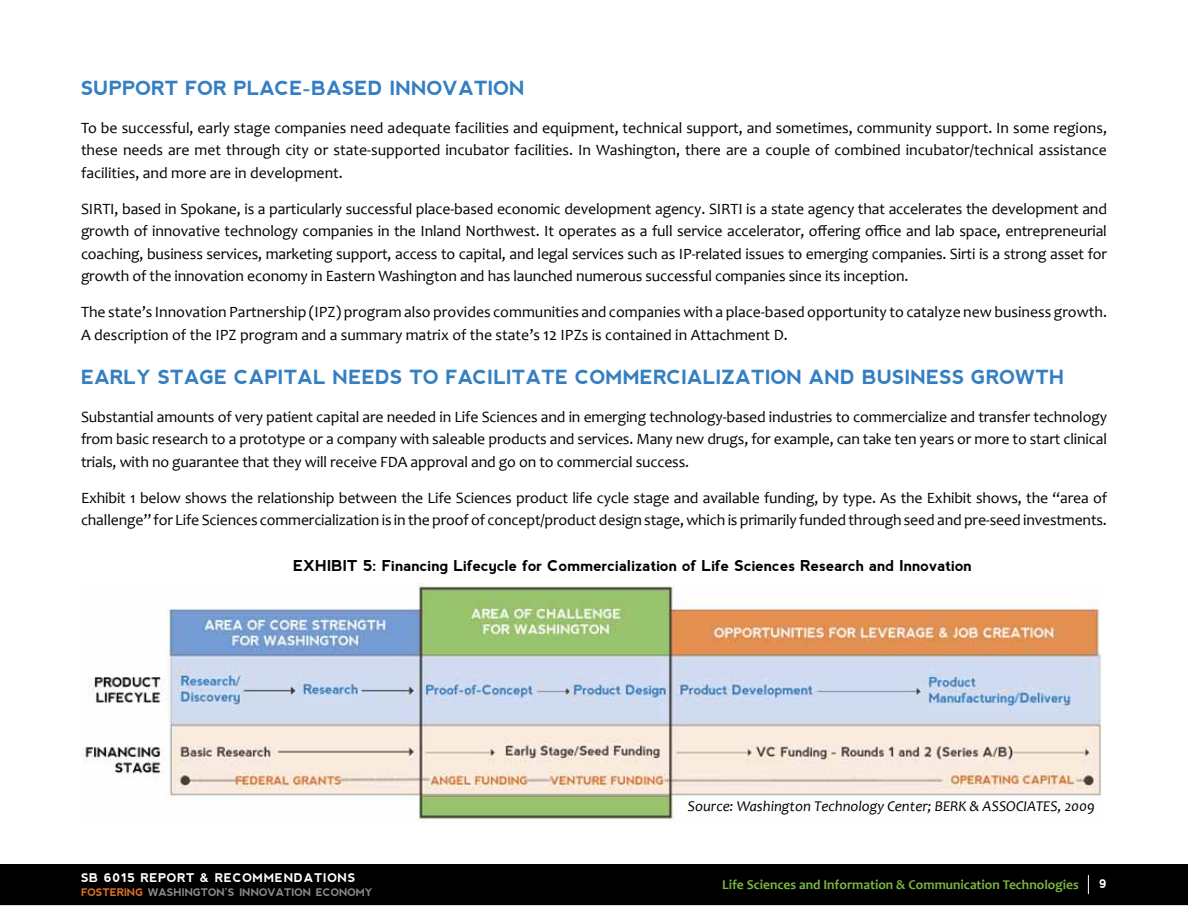
<style>
.page{position:relative;width:1188px;height:918px;background:#fff}
.page>*{position:absolute;margin:0;border:0;box-sizing:border-box;transform-origin:0 0}
.t1{font:700 19.5px "nevis";color:#347fc2}
.t2{font:15.75px/22.5px "Candara";letter-spacing:-.01em;color:#000;text-align:justify}
.t3{font:700 15px "nevis";color:#000}
.t4{font:italic 15px "Candara";color:#000}
.t5{font:700 13.5px "Candara";color:#78b543}
.t6{font:700 12px "nevis";letter-spacing:.05em;color:#fff}
.t7{font:700 10.5px "nevis";letter-spacing:-.01em;color:#8f8985}
.s1{font-size:17.25px}
.s2{color:#dc7027}
</style>
<div class="page">
<div style="left:1px;top:865px;width:1186px;height:39px;background:#000"></div>
<div style="left:0;top:864px;width:1188px;height:41px;border:2px solid #000"></div>
<svg style="left:1088px;top:875px;width:1px;height:19px"></svg>
<img style="left:83px;top:584px;width:1018px;height:238px">
<p class="t1" style="left:81px;top:77px;width:70px">SUPPORT</p>
<p class="t1" style="left:185px;top:77px;width:15px">FOR</p>
<p class="t1" style="left:233px;top:77px;width:179px">PLACE-BASED INNO</p>
<p class="t1" style="left:443px;top:77px;width:45px">VATION</p>
<p class="t2" style="left:81px;top:116px;width:1028px">To be successful, early stage companies need adequate facilities and equipment, technical support, and sometimes, community support. In some regions, these needs are met through city or state-supported incubator facilities. In Washington, there are a couple of combined incubator/technical assistance facilities, and more are in development.</p>
<p class="t2" style="left:81px;top:197px;width:1028px">SIRTI, based in Spokane, is a particularly successful place-based economic development agency. SIRTI is a state agency that accelerates the development and growth of innovative technology companies in the Inland Northwest. It operates as a full service accelerator, offering office and lab space, entrepreneurial coaching, business services, marketing support, access to capital, and legal services such as IP-related issues to emerging companies. Sirti is a strong asset for growth of the innovation economy in Eastern Washington and has launched numerous successful companies since its inception.</p>
<p class="t2" style="left:81px;top:301px;width:1028px">The state’s Innovation Partnership (IPZ) program also provides communities and companies with a place-based opportunity to catalyze new business growth.<br>A description of the IPZ program and a summary matrix of the state’s <span class="s1">12</span> IPZs is contained in Attachment D.</p>
<p class="t1" style="left:81px;top:366px;width:417px">EARLY STAGE CAPITAL NEE DS TO FACILIT</p>
<p class="t1" style="left:526px;top:366px;width:239px">ATE COMMERCIALIZATION</p>
<p class="t1" style="left:809px;top:366px;width:97px">AND BUSINESS</p>
<p class="t1" style="left:971px;top:366px;width:31px">GROWT</p>
<p class="t1" style="left:1049px;top:366px;width:17px">H</p>
<p class="t2" style="left:81px;top:405px;width:1028px">Substantial amounts of very patient capital are needed in Life Sciences and in emerging technology-based industries to commercialize and transfer technology from basic research to a prototype or a company with saleable products and services. Many new drugs, for example, can take ten years or more to start clinical trials, with no guarantee that they will receive FDA approval and go on to commercial success.</p>
<p class="t2" style="left:81px;top:486px;width:1028px">Exhibit 1 below shows the relationship between the Life Sciences product life cycle stage and available funding, by type. As the Exhibit shows, the “area of challenge” for Life Sciences commercialization is in the proof of concept/product design stage, which is primarily funded through seed and pre-seed investments.</p>
<p class="t3" style="left:293px;top:557px;width:43px">EXHIBIT</p>
<p class="t3" style="left:363px;top:557px;width:610px">5: FINANCING LIFECYCLE FOR COMMERCIALIZATION OF LIFE SCIENCES RESEARCH AND INNOVATION</p>
<p class="t6" style="left:81px;top:871px;width:276px">SB 6015 REPORT &amp; RECOMM ENDATIONS</p>
<p class="t7" style="left:81px;top:886px;width:109px"><span class="s2">FOSTERING</span> WASHINGTON</p>
<p class="t7" style="left:225px;top:886px;width:27px">’S INNO</p>
<p class="t7" style="left:267px;top:886px;width:25px">VATION</p>
<p class="t7" style="left:316px;top:886px;width:25px">ECONO</p>
<p class="t7" style="left:356px;top:886px;width:18px">MY</p>
<p class="t4" style="left:688px;top:797px;width:409px">Source: Washington Technology Center; BERK &amp; ASSOCIATES, 2009</p>
<p class="t5" style="left:722px;top:876px;width:358px">Life Sciences and Information &amp; Communication Technologies</p>
<p class="t6" style="left:1099px;top:877px;width:9px">9</p>
</div>
